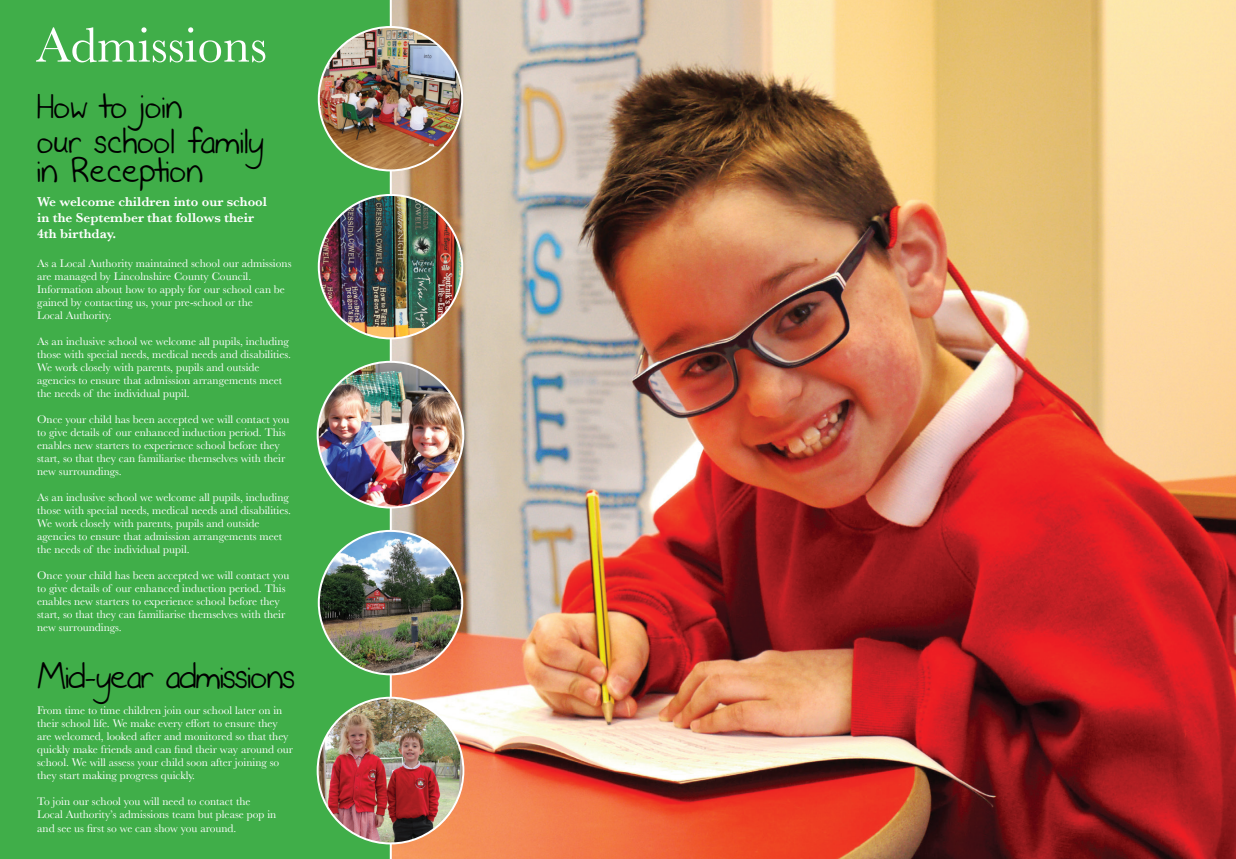
<style>
.page{position:relative;width:1236px;height:859px;background:#fff}
.page>*{position:absolute;margin:0;border:0;box-sizing:border-box;transform-origin:0 0}
.t1{font:51px "Baskerville";color:#fff}
.t2{font:30px/34.5px "Never Say Never";color:#000}
.t3{font:30px "Never Say Never";letter-spacing:-.02em;color:#000}
.t4{font:600 13.5px/16px "Baskerville";color:#fff}
.t5{font:11.5px/13px "Baskerville";color:#fff}
</style>
<div class="page">
<div style="left:0;top:0;width:619px;height:859px;background:#40ae49"></div>
<img style="left:390px;top:0;width:846px;height:859px">
<img style="left:319px;top:195px;width:143px;height:143px;border-radius:72px">
<img style="left:319px;top:27px;width:143px;height:143px;border-radius:72px">
<img style="left:318px;top:362px;width:145px;height:145px;border-radius:73px">
<img style="left:318px;top:698px;width:145px;height:145px;border-radius:73px">
<img style="left:319px;top:531px;width:143px;height:143px;border-radius:72px">
<h1 class="t1" style="left:36px;top:16px;width:233px">Admissions</h1>
<h2 class="t2" style="left:37px;top:91px;width:228px">How to join<br>our school family</h2>
<h2 class="t2" style="left:37px;top:154px;width:167px">in Reception</h2>
<p class="t4" style="left:37px;top:194px;width:231px">We welcome children into our school in the September that follows their<br>4th birthday.</p>
<p class="t5" style="left:37px;top:257px;width:256px">As a Local Authority maintained school our admissions are managed by Lincolnshire County Council.<br>Information about how to apply for our school can be gained by contacting us, your pre-school or the<br>Local Authority.</p>
<p class="t5" style="left:37px;top:335px;width:255px">As an inclusive school we welcome all pupils, including those with special needs, medical needs and disabilities.<br>We work closely with parents, pupils and outside agencies to ensure that admission arrangements meet the needs of the individual pupil.</p>
<p class="t5" style="left:37px;top:413px;width:254px">Once your child has been accepted we will contact you to give details of our enhanced induction period. This enables new starters to experience school before they start, so that they can familiarise themselves with their new surroundings.</p>
<p class="t5" style="left:37px;top:491px;width:255px">As an inclusive school we welcome all pupils, including those with special needs, medical needs and disabilities.<br>We work closely with parents, pupils and outside agencies to ensure that admission arrangements meet the needs of the individual pupil.</p>
<p class="t5" style="left:37px;top:569px;width:254px">Once your child has been accepted we will contact you to give details of our enhanced induction period. This enables new starters to experience school before they start, so that they can familiarise themselves with their new surroundings.</p>
<h2 class="t3" style="left:37px;top:660px;width:260px">Mid-year admissions</h2>
<p class="t5" style="left:37px;top:703px;width:257px">From time to time children join our school later on in their school life. We make every effort to ensure they are welcomed, looked after and monitored so that they quickly make friends and can find their way around our school. We will assess your child soon after joining so they start making progress quickly.</p>
<p class="t5" style="left:37px;top:794px;width:241px;line-height:13.5px">To join our school you will need to contact the<br>Local Authority’s admissions team but please pop in and see us first so we can show you around.</p>
</div>
